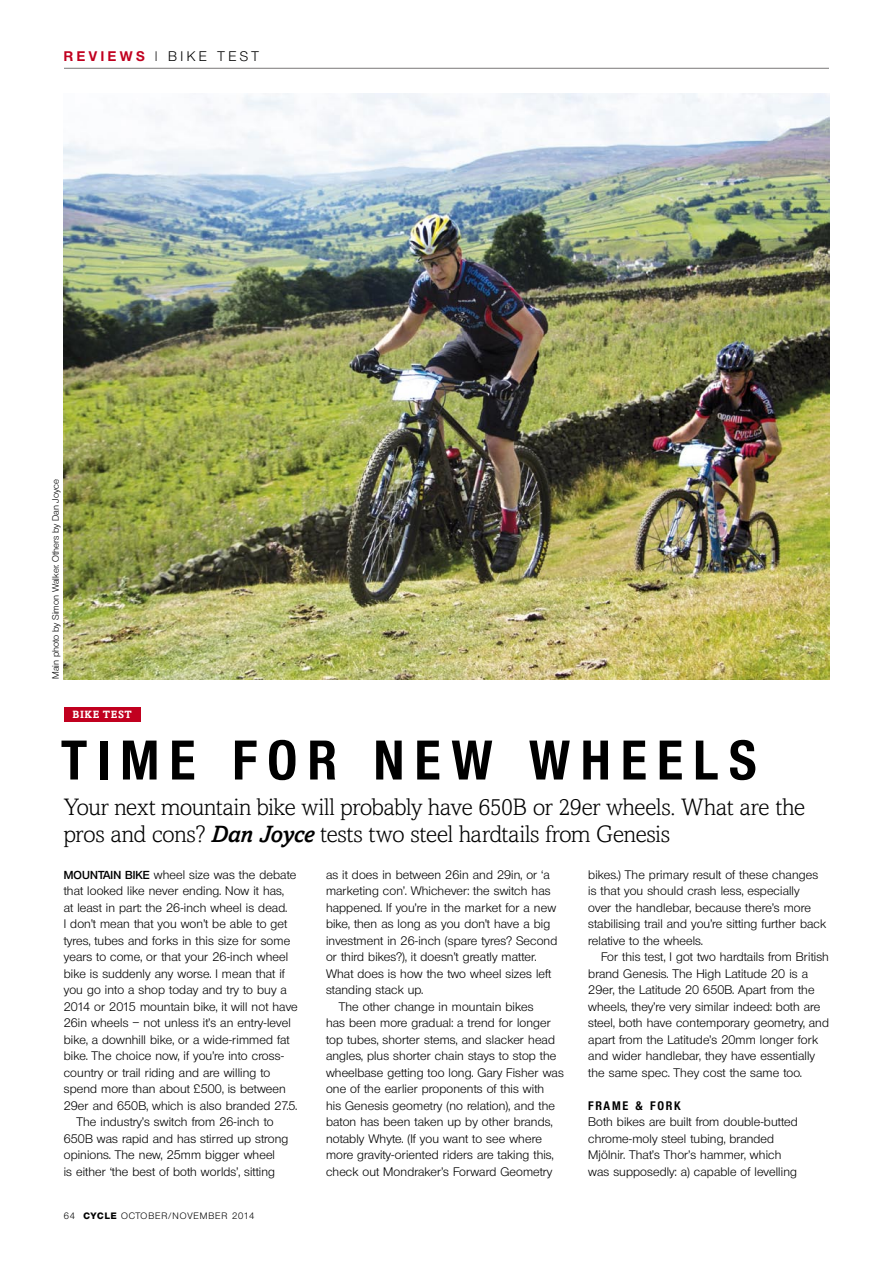
<style>
.page{position:relative;width:893px;height:1263px;background:#fff}
.page>*{position:absolute;margin:0;border:0;box-sizing:border-box;transform-origin:0 0}
.t1{font:700 condensed 54px "Olnova";letter-spacing:.185em;color:#000}
.Answer_2ndPara{font:300 24px/27px "Amasis";letter-spacing:-.02em;color:#000}
._1stPara{font:13.5px "Olnova";color:#000}
.Answer_2ndPara-2{font:12px/16.5px "Olnova";letter-spacing:.01em;color:#000}
.Answer_2ndPara-3{font:700 condensed 12px "Olnova";letter-spacing:.145em;color:#000}
.t2{font:700 10.5px "Amasis";letter-spacing:.06em;color:#fff}
.CTC_IMAGE_CAPTIONS{font:9px "Olnova";color:#000}
.CTC_IMAGE_CAPTIONS-2{font:9px "Olnova";letter-spacing:.1em;color:#000}
.s1{font-weight:700;color:#c1001f}
.s2{font-weight:300}
.s3{font-weight:500;font-style:italic}
.s4{font-weight:600;font-size:11.25px}
.s5{font-weight:800}
</style>
<div class="page">
<img style="left:64px;top:94px;width:765px;height:585px">
<hr style="left:64px;top:68px;width:765px;height:1px;background:#797777">
<div style="left:64px;top:707px;width:77px;height:15px;background:#c1001f"></div>
<p class="_1stPara" style="left:64px;top:48px;width:196px"><span class="s1">REVIEWS</span> <span class="s2">|</span> BIKE TE ST</p>
<p class="CTC_IMAGE_CAPTIONS" style="left:50px;top:679px;width:201px;rotate:-90deg">Main photo by Simon Walker. Others by Dan Joyce</p>
<p class="t2" style="left:73px;top:708px;width:61px">BIKE TEST</p>
<p class="t1" style="left:62px;top:728px;width:696px">TIME FOR NEW WHEELS</p>
<p class="Answer_2ndPara" style="left:64px;top:794px;width:743px">Your next mountain bike will probably have 650B or 29er wheels. What are the pros and cons? <span class="s3">Dan Joyce</span> tests two steel hardtails from Genesis</p>
<p class="Answer_2ndPara-2" style="left:326px;top:866px;width:233px">as it does in between 26in and 29in, or ‘a marketing con'. Whichever: the switch has happened. If you're in the market for a new bike, then as long as you don't have a big investment in 26-inch (spare tyres? Second or third bikes?), it doesn't greatly matter.<br>What does is how the two wheel sizes left standing stack up.</p>
<p class="Answer_2ndPara-2" style="left:326px;top:998px;width:239px;text-indent:13px">The other change in mountain bikes<br>has been more gradual: a trend for longer top tubes, shorter stems, and slacker head angles, plus shorter chain stays to stop the wheelbase getting too long. Gary Fisher was one of the earlier proponents of this with<br>his Genesis geometry (no relation), and the baton has been taken up by other brands, notably Whyte. (If you want to see where more gravity-oriented riders are taking this, check out Mondraker's Forward Geometry</p>
<p class="Answer_2ndPara-2" style="left:588px;top:866px;width:239px">bikes.) The primary result of these changes is that you should crash less, especially<br>over the handlebar, because there's more stabilising trail and you're sitting further back relative to the wheels.</p>
<p class="Answer_2ndPara-2" style="left:588px;top:949px;width:242px;text-indent:13px">For this test, I got two hardtails from British brand Genesis. The High Latitude 20 is a 29er, the Latitude 20 650B. Apart from the wheels, they're very similar indeed: both are steel, both have contemporary geometry, and apart from the Latitude's 20mm longer fork and wider handlebar, they have essentially the same spec. They cost the same too.</p>
<p class="Answer_2ndPara-3" style="left:588px;top:1098px;width:94px">FRAME &amp; FORK</p>
<p class="Answer_2ndPara-2" style="left:588px;top:1114px;width:211px">Both bikes are built from double-butted chrome-moly steel tubing, branded Mjölnir. That's Thor's hammer, which was supposedly: a) capable of levelling</p>
<p class="Answer_2ndPara-2" style="left:64px;top:866px;width:235px"><span class="s4">MOUNTAIN BIKE</span> wheel size was the debate that looked like never ending. Now it has,<br>at least in part: the 26-inch wheel is dead.<br>I don't mean that you won't be able to get tyres, tubes and forks in this size for some years to come, or that your 26-inch wheel bike is suddenly any worse. I mean that if you go into a shop today and try to buy a 2014 or 2015 mountain bike, it will not have 26in wheels – not unless it's an entry-level bike, a downhill bike, or a wide-rimmed fat bike. The choice now, if you're into cross&shy;country or trail riding and are willing to spend more than about £500, is between 29er and 650B, which is also branded 27.5.</p>
<p class="Answer_2ndPara-2" style="left:64px;top:1114px;width:226px;text-indent:13px">The industry's switch from 26-inch to 650B was rapid and has stirred up strong opinions. The new, 25mm bigger wheel<br>is either ‘the best of both worlds', sitting</p>
<p class="CTC_IMAGE_CAPTIONS-2" style="left:64px;top:1210px;width:192px">64 <span class="s5">CYCLE</span> october/november 2014</p>
</div>
